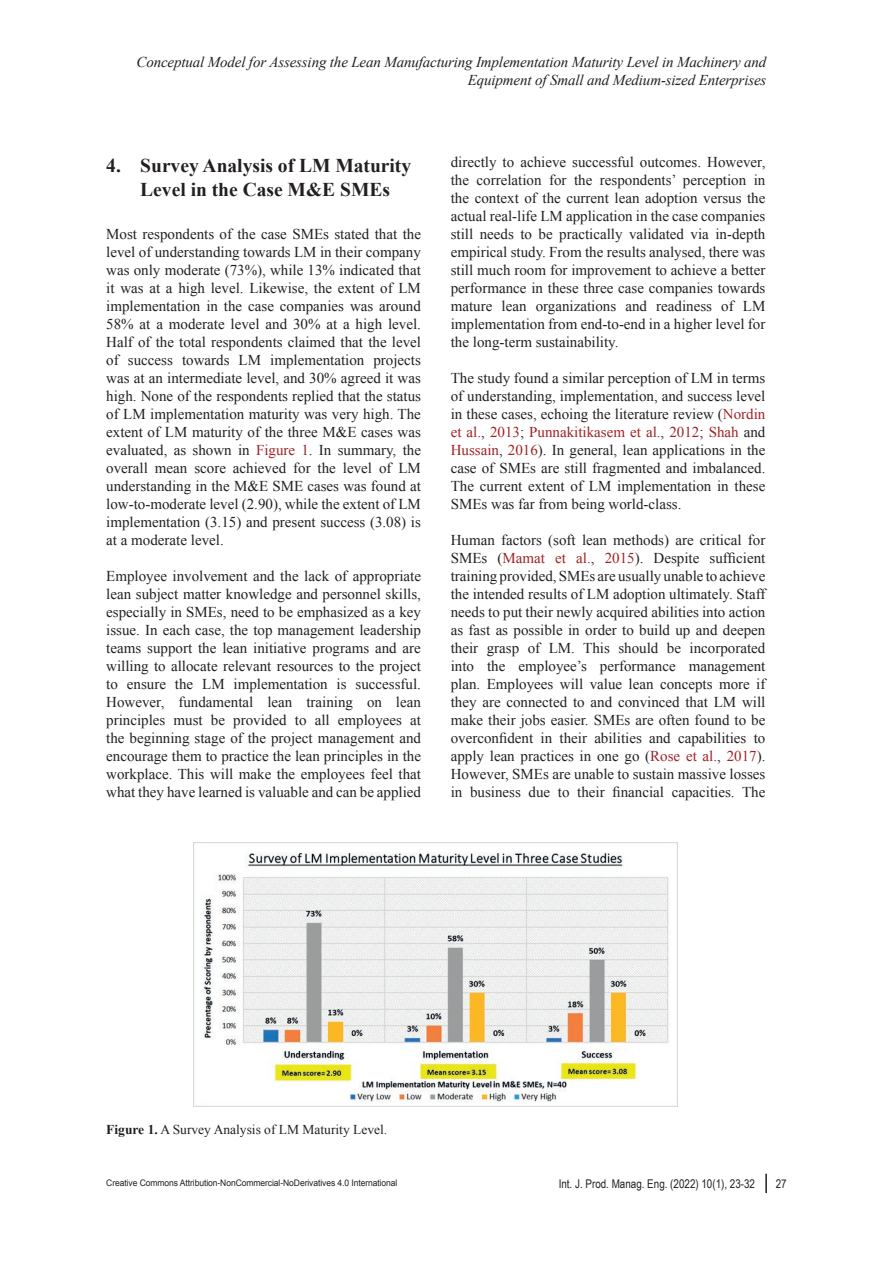
<style>
.page{position:relative;width:893px;height:1263px;background:#fff}
.page>*{position:absolute;margin:0;border:0;box-sizing:border-box;transform-origin:0 0}
.t1{font:700 19.5px/23.4px "Times New Roman";color:#231f20}
.t2{font:15px/18px "Times New Roman";color:#231f20;text-align:justify}
.t3{font:italic 15px/18px "Times New Roman";letter-spacing:-.01em;color:#231f20;text-align:right}
.t4{font:13.5px "Times New Roman";color:#231f20}
.t5{font:12px "Arial Narrow";color:#231f20}
.t6{font:9px "Arial";letter-spacing:-.01em;color:#231f20;scale:.95 1}
.s1{color:#a02225}
.s2{font-weight:700}
</style>
<div class="page">
<img style="left:194px;top:843px;width:484px;height:264px">
<svg style="left:765px;top:1174px;width:2px;height:19px"></svg>
<p class="t3" style="left:137px;top:53px;width:631px">Conceptual Model for Assessing the Lean Manufacturing Implementation Maturity Level in Machinery and<br>Equipment of Small and Medium-sized Enterprises</p>
<h1 class="t1" style="left:140px;top:154px;width:272px;text-indent:-34px">4. Survey Analysis of LM Maturity<br>Level in the Case M&amp;E SMEs</h1>
<p class="t2" style="left:106px;top:225px;width:316px">Most respondents of the case SMEs stated that the level of understanding towards LM in their company was only moderate (73%), while 13% indicated that it was at a high level. Likewise, the extent of LM implementation in the case companies was around 58% at a moderate level and 30% at a high level.<br>Half of the total respondents claimed that the level of success towards LM implementation projects was at an intermediate level, and 30% agreed it was high. None of the respondents replied that the status of LM implementation maturity was very high. The extent of LM maturity of the three M&amp;E cases was evaluated, as shown in <span class="s1">Figure 1</span>. In summary, the overall mean score achieved for the level of LM understanding in the M&amp;E SME cases was found at low-to-moderate level (2.90), while the extent of LM implementation (3.15) and present success (3.08) is at a moderate level.</p>
<p class="t2" style="left:106px;top:567px;width:316px">Employee involvement and the lack of appropriate lean subject matter knowledge and personnel skills, especially in SMEs, need to be emphasized as a key issue. In each case, the top management leadership teams support the lean initiative programs and are willing to allocate relevant resources to the project to ensure the LM implementation is successful.<br>However, fundamental lean training on lean principles must be provided to all employees at the beginning stage of the project management and encourage them to practice the lean principles in the workplace. This will make the employees feel that what they have learned is valuable and can be applied</p>
<p class="t2" style="left:451px;top:153px;width:316px">directly to achieve successful outcomes. However, the correlation for the respondents’ perception in the context of the current lean adoption versus the actual real-life LM application in the case companies still needs to be practically validated via in-depth empirical study. From the results analysed, there was still much room for improvement to achieve a better performance in these three case companies towards mature lean organizations and readiness of LM implementation from end-to-end in a higher level for the long-term sustainability.</p>
<p class="t2" style="left:451px;top:369px;width:316px">The study found a similar perception of LM in terms of understanding, implementation, and success level in these cases, echoing the literature review (<span class="s1">Nordin et al.</span>, <span class="s1">2013</span>; <span class="s1">Punnakitikasem et al.</span>, <span class="s1">2012</span>; <span class="s1">Shah</span> and <span class="s1">Hussain</span>, <span class="s1">2016</span>). In general, lean applications in the case of SMEs are still fragmented and imbalanced.<br>The current extent of LM implementation in these SMEs was far from being world-class.</p>
<p class="t2" style="left:451px;top:531px;width:316px">Human factors (soft lean methods) are critical for SMEs (<span class="s1">Mamat et al.</span>, <span class="s1">2015</span>). Despite sufficient training provided, SMEs are usually unable to achieve the intended results of LM adoption ultimately. Staff needs to put their newly acquired abilities into action as fast as possible in order to build up and deepen their grasp of LM. This should be incorporated into the employee’s performance management plan. Employees will value lean concepts more if they are connected to and convinced that LM will make their jobs easier. SMEs are often found to be overconfident in their abilities and capabilities to apply lean practices in one go (<span class="s1">Rose et al.</span>, <span class="s1">2017</span>).<br>However, SMEs are unable to sustain massive losses in business due to their financial capacities. The</p>
<p class="t4" style="left:106px;top:1120px;width:282px"><span class="s2">Figure 1.</span> A Survey Analysis of LM Maturity Level.</p>
<p class="t6" style="left:106px;top:1177px;width:308px">Creative Commons Attribution-NonCommercial-NoDerivatives 4.0 International</p>
<p class="t5" style="left:559px;top:1175px;width:198px">Int. J. Prod. Manag. Eng. (2022) 10(1), 23-32</p>
<p class="t5" style="left:776px;top:1175px;width:12px">27</p>
</div>
